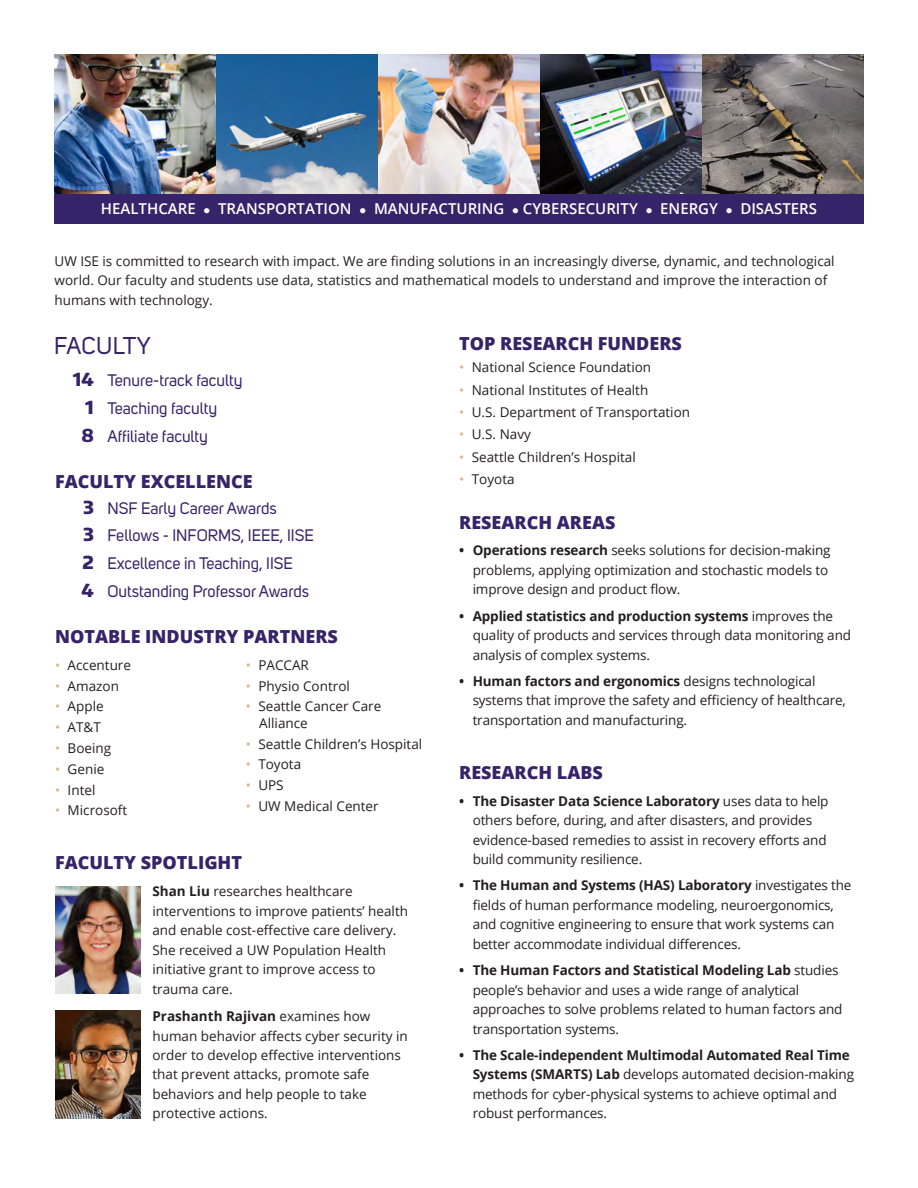
<style>
.page{position:relative;width:918px;height:1188px;background:#fff}
.page>*{position:absolute;margin:0;border:0;box-sizing:border-box;transform-origin:0 0}
.t1{font:24px "Uni Sans";letter-spacing:.01em;color:#36236a}
.t2{font:800 18px "Open Sans";color:#36236a}
.t3{font:16.5px "Uni Sans";color:#36236a}
.t4{font:600 15px "Open Sans";color:#fff}
.t5{font:13.5px/19.5px "Open Sans";color:#231f20}
.s1{color:#d7b688}
.s2{font-family:"Encode Sans Normal";font-weight:800;font-size:18px}
.s3{font-weight:700}
</style>
<div class="page">
<img style="left:54px;top:54px;width:162px;height:141px">
<img style="left:702px;top:54px;width:162px;height:141px">
<img style="left:378px;top:54px;width:162px;height:141px">
<img style="left:540px;top:54px;width:162px;height:141px">
<svg style="left:216px;top:54px;width:162px;height:141px;background:#4778a3"></svg>
<div style="left:54px;top:195px;width:810px;height:29px;background:#36236a"></div>
<img style="left:55px;top:886px;width:86px;height:108px">
<img style="left:55px;top:1011px;width:86px;height:108px">
<p class="t4" style="left:101px;top:199px;width:718px">HEALTHCARE ● TRANSPORTATION ● MANUFACTURING ● CYBERSECURITY ● ENERGY ● DISASTERS</p>
<p class="t5" style="left:55px;top:251px;width:782px">UW ISE is committed to research with impact. We are finding solutions in an increasingly diverse, dynamic, and technological world. Our faculty and students use data, statistics and mathematical models to understand and improve the interaction of humans with technology.</p>
<p class="t1" style="left:54px;top:332px;width:98px">FACULTY</p>
<p class="t2" style="left:459px;top:330px;width:224px">TOP RESEARCH FUNDERS</p>
<p class="t5" style="left:459px;top:357px;width:194px"><span class="s1">•</span> National Science Foundation</p>
<p class="t5" style="left:459px;top:380px;width:191px"><span class="s1">•</span> National Institutes of Health</p>
<p class="t5" style="left:459px;top:402px;width:232px"><span class="s1">•</span> U.S. Department of Transportation</p>
<p class="t5" style="left:459px;top:424px;width:73px"><span class="s1">•</span> U.S. Navy</p>
<p class="t5" style="left:459px;top:447px;width:178px"><span class="s1">•</span> Seattle Children’s Hospital</p>
<p class="t5" style="left:459px;top:469px;width:57px"><span class="s1">•</span> Toyota</p>
<p class="t3" style="left:73px;top:371px;width:171px"><span class="s2">14</span> Tenure-track faculty</p>
<p class="t3" style="left:85px;top:399px;width:134px"><span class="s2">1</span> Teaching faculty</p>
<p class="t3" style="left:82px;top:426px;width:128px"><span class="s2">8</span> Affiliate faculty</p>
<p class="t2" style="left:55px;top:468px;width:199px">FACULTY EXCELLENCE</p>
<p class="t3" style="left:83px;top:498px;width:195px"><span class="s2">3</span> NSF Early Career Awards</p>
<p class="t3" style="left:83px;top:526px;width:232px"><span class="s2">3</span> Fellows - INFORMS, IEEE, IISE</p>
<p class="t3" style="left:83px;top:554px;width:212px"><span class="s2">2</span> Excellence in Teaching, IISE</p>
<p class="t3" style="left:82px;top:582px;width:229px"><span class="s2">4</span> Outstanding Professor Awards</p>
<p class="t2" style="left:459px;top:509px;width:158px">RESEARCH AREAS</p>
<p class="t5" style="left:473px;top:540px;width:359px;text-indent:-14px"><span class="s3">• Operations research</span> seeks solutions for decision-making problems, applying optimization and stochastic models to improve design and product flow.</p>
<p class="t5" style="left:473px;top:606px;width:380px;text-indent:-14px"><span class="s3">• Applied statistics and production systems</span> improves the quality of products and services through data monitoring and analysis of complex systems.</p>
<p class="t5" style="left:473px;top:671px;width:375px;text-indent:-14px"><span class="s3">• Human factors and ergonomics</span> designs technological systems that improve the safety and efficiency of healthcare, transportation and manufacturing.</p>
<p class="t2" style="left:55px;top:622px;width:284px">NOTABLE INDUSTRY PARTNERS</p>
<p class="t5" style="left:55px;top:655px;width:78px"><span class="s1">•</span> Accenture</p>
<p class="t5" style="left:55px;top:676px;width:65px"><span class="s1">•</span> Amazon</p>
<p class="t5" style="left:55px;top:696px;width:50px"><span class="s1">•</span> Apple</p>
<p class="t5" style="left:55px;top:717px;width:47px"><span class="s1">•</span> AT&amp;T</p>
<p class="t5" style="left:55px;top:738px;width:58px"><span class="s1">•</span> Boeing</p>
<p class="t5" style="left:55px;top:759px;width:51px"><span class="s1">•</span> Genie</p>
<p class="t5" style="left:55px;top:780px;width:42px"><span class="s1">•</span> Intel</p>
<p class="t5" style="left:55px;top:800px;width:74px"><span class="s1">•</span> Microsoft</p>
<p class="t5" style="left:246px;top:655px;width:65px"><span class="s1">•</span> PACCAR</p>
<p class="t5" style="left:246px;top:676px;width:106px"><span class="s1">•</span> Physio Control</p>
<p class="t5" style="left:259px;top:698px;width:124px;line-height:16.5px;text-indent:-14px"><span class="s1">•</span> Seattle Cancer Care<br>Alliance</p>
<p class="t5" style="left:246px;top:734px;width:178px"><span class="s1">•</span> Seattle Children’s Hospital</p>
<p class="t5" style="left:246px;top:754px;width:57px"><span class="s1">•</span> Toyota</p>
<p class="t5" style="left:246px;top:775px;width:39px"><span class="s1">•</span> UPS</p>
<p class="t5" style="left:246px;top:796px;width:135px"><span class="s1">•</span> UW Medical Center</p>
<p class="t2" style="left:459px;top:759px;width:145px">RESEARCH LABS</p>
<p class="t5" style="left:473px;top:791px;width:357px;text-indent:-14px"><span class="s3">• The Disaster Data Science Laboratory</span> uses data to help others before, during, and after disasters, and provides evidence-based remedies to assist in recovery efforts and build community resilience.</p>
<p class="t5" style="left:473px;top:875px;width:380px;text-indent:-14px"><span class="s3">• The Human and Systems (HAS) Laboratory</span> investigates the fields of human performance modeling, neuroergonomics, and cognitive engineering to ensure that work systems can better accommodate individual differences.</p>
<p class="t5" style="left:473px;top:960px;width:371px;text-indent:-14px"><span class="s3">• The Human Factors and Statistical Modeling Lab</span> studies people’s behavior and uses a wide range of analytical approaches to solve problems related to human factors and transportation systems.</p>
<p class="t5" style="left:473px;top:1045px;width:383px;text-indent:-14px"><span class="s3">• The Scale-independent Multimodal Automated Real Time Systems (SMARTS) Lab</span> develops automated decision-making methods for cyber-physical systems to achieve optimal and robust performances.</p>
<p class="t2" style="left:55px;top:849px;width:189px">FACULTY SPOTLIGHT</p>
<p class="t5" style="left:152px;top:881px;width:257px"><span class="s3">Shan Liu</span> researches healthcare interventions to improve patients’ health and enable cost-effective care delivery.<br>She received a UW Population Health initiative grant to improve access to trauma care.</p>
<p class="t5" style="left:152px;top:1006px;width:257px"><span class="s3">Prashanth Rajivan</span> examines how human behavior affects cyber security in order to develop effective interventions that prevent attacks, promote safe behaviors and help people to take protective actions.</p>
</div>
